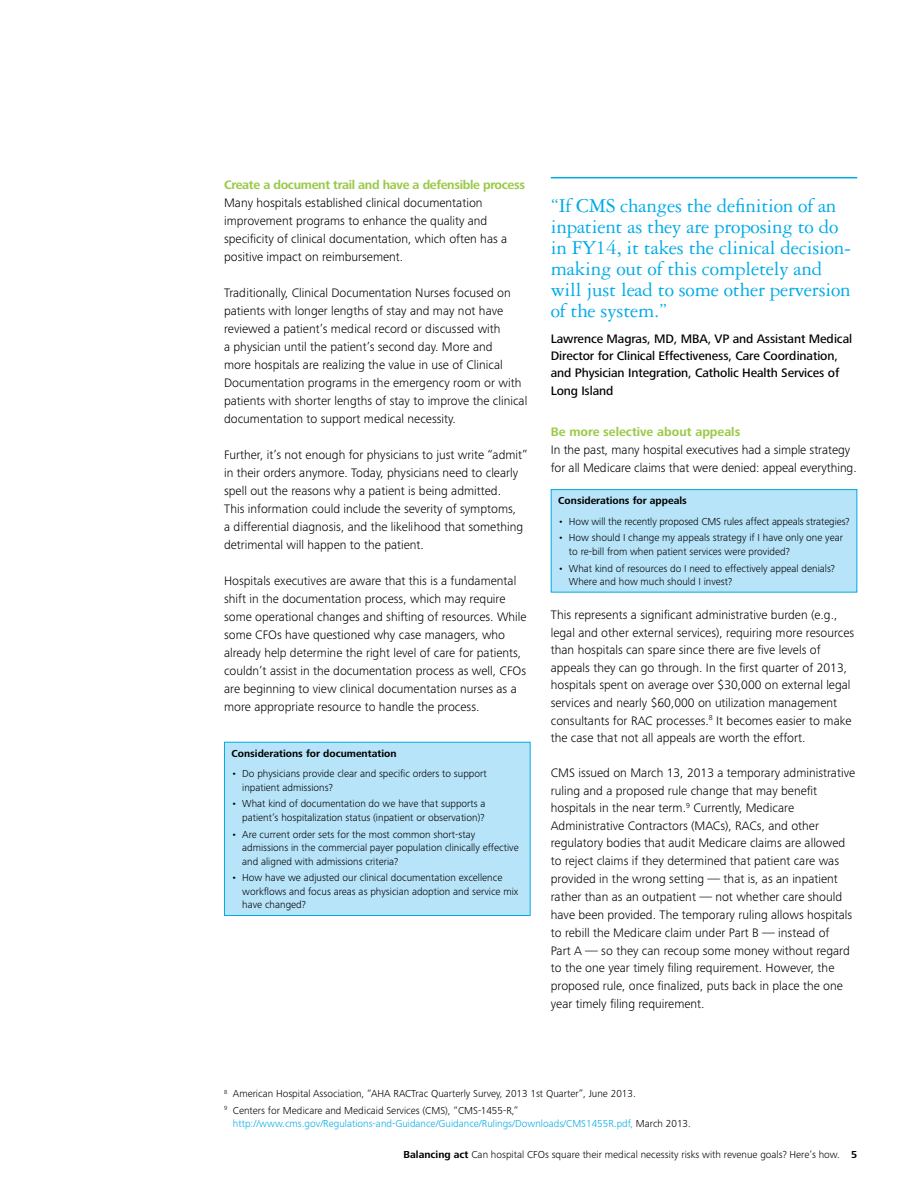
<style>
.page{position:relative;width:918px;height:1188px;background:#fff}
.page>*{position:absolute;margin:0;border:0;box-sizing:border-box;transform-origin:0 0}
.t1{font:21px/21px "Garamond 3 LT Std";letter-spacing:-.01em;color:#00aae7}
.t2{font:300 12.75px/18px "Frutiger Next Pro";color:#000}
.t3{font:500 12.75px/17.2px "Frutiger Next Pro";letter-spacing:-.01em;color:#000}
.t4{font:700 12.75px "Frutiger Next Pro";letter-spacing:-.025em;color:#99ca49}
.t5{font:700 12.75px "Frutiger Next Pro";color:#99ca49}
.t6{font:300 10.5px/13.5px "Frutiger Next Pro";color:#000}
.t7{font:300 10.5px "Frutiger Next Pro";color:#00aae7}
.t8{font:700 10.5px "Frutiger Next Pro";color:#000}
.s1{color:#000}
.s2{font-weight:700}
</style>
<div class="page">
<div style="left:224px;top:742px;width:306px;height:174px;background:#b7e4f8"></div>
<div style="left:224px;top:742px;width:307px;height:174px;border:1px solid #00aae7"></div>
<hr style="left:551px;top:177px;width:306px;height:1px;background:#00aae7">
<div style="left:551px;top:490px;width:306px;height:102px;background:#b7e4f8"></div>
<div style="left:551px;top:489px;width:306px;height:104px;border:1px solid #00aae7"></div>
<p class="t4" style="left:224px;top:177px;width:303px">Create a document trail and have a defensible process</p>
<p class="t2" style="left:224px;top:194px;width:285px">Many hospitals established clinical documentation improvement programs to enhance the quality and specificity of clinical documentation, which often has a positive impact on reimbursement.</p>
<p class="t2" style="left:224px;top:284px;width:305px">Traditionally, Clinical Documentation Nurses focused on patients with longer lengths of stay and may not have reviewed a patient’s medical record or discussed with<br>a physician until the patient’s second day. More and<br>more hospitals are realizing the value in use of Clinical Documentation programs in the emergency room or with patients with shorter lengths of stay to improve the clinical documentation to support medical necessity.</p>
<p class="t2" style="left:224px;top:446px;width:305px">Further, it’s not enough for physicians to just write “admit” in their orders anymore. Today, physicians need to clearly spell out the reasons why a patient is being admitted.<br>This information could include the severity of symptoms,<br>a differential diagnosis, and the likelihood that something detrimental will happen to the patient.</p>
<p class="t2" style="left:224px;top:572px;width:304px">Hospitals executives are aware that this is a fundamental shift in the documentation process, which may require some operational changes and shifting of resources. While some CFOs have questioned why case managers, who already help determine the right level of care for patients, couldn’t assist in the documentation process as well, CFOs are beginning to view clinical documentation nurses as a more appropriate resource to handle the process.</p>
<p class="t8" style="left:232px;top:747px;width:167px">Considerations for documentation</p>
<p class="t6" style="left:242px;top:767px;width:246px;text-indent:-11px">• Do physicians provide clear and specific orders to support inpatient admissions?</p>
<p class="t6" style="left:232px;top:797px;width:255px;text-align:right">• What kind of documentation do we have that supports a patient’s hospitalization status (inpatient or observation)?</p>
<p class="t6" style="left:242px;top:827px;width:278px;text-indent:-11px">• Are current order sets for the most common short-stay admissions in the commercial payer population clinically effective and aligned with admissions criteria?</p>
<p class="t6" style="left:242px;top:871px;width:278px;text-indent:-11px">• How have we adjusted our clinical documentation excellence workflows and focus areas as physician adoption and service mix have changed?</p>
<h1 class="t1" style="left:551px;top:195px;width:302px">“If CMS changes the definition of an inpatient as they are proposing to do in FY14, it takes the clinical decision&shy;making out of this completely and will just lead to some other perversion of the system.”</h1>
<p class="t3" style="left:551px;top:330px;width:303px">Lawrence Magras, MD, MBA, VP and Assistant Medical Director for Clinical Effectiveness, Care Coordination, and Physician Integration, Catholic Health Services of Long Island</p>
<p class="t5" style="left:551px;top:424px;width:191px">Be more selective about appeals</p>
<p class="t2" style="left:551px;top:441px;width:307px">In the past, many hospital executives had a simple strategy for all Medicare claims that were denied: appeal everything.</p>
<p class="t8" style="left:558px;top:495px;width:130px">Considerations for appeals</p>
<p class="t6" style="left:558px;top:514px;width:293px">• How will the recently proposed CMS rules affect appeals strategies?</p>
<p class="t6" style="left:569px;top:531px;width:276px;text-indent:-11px">• How should I change my appeals strategy if I have only one year to re-bill from when patient services were provided?</p>
<p class="t6" style="left:569px;top:561px;width:268px;text-indent:-11px">• What kind of resources do I need to effectively appeal denials?<br>Where and how much should I invest?</p>
<p class="t2" style="left:551px;top:606px;width:305px;line-height:17.5px">This represents a significant administrative burden (e.g., legal and other external services), requiring more resources than hospitals can spare since there are five levels of appeals they can go through. In the first quarter of 2013, hospitals spent on average over $30,000 on external legal services and nearly $60,000 on utilization management consultants for RAC processes.<sup>8</sup> It becomes easier to make the case that not all appeals are worth the effort.</p>
<p class="t2" style="left:551px;top:764px;width:306px">CMS issued on March 13, 2013 a temporary administrative ruling and a proposed rule change that may benefit hospitals in the near term.<sup>9</sup> Currently, Medicare Administrative Contractors (MACs), RACs, and other regulatory bodies that audit Medicare claims are allowed to reject claims if they determined that patient care was provided in the wrong setting — that is, as an inpatient rather than as an outpatient — not whether care should have been provided. The temporary ruling allows hospitals to rebill the Medicare claim under Part B — instead of<br>Part A — so they can recoup some money without regard to the one year timely filing requirement. However, the proposed rule, once finalized, puts back in place the one year timely filing requirement.</p>
<p class="t6" style="left:224px;top:1085px;width:413px;line-height:16.8px"><sup>8</sup> American Hospital Association, “AHA RACTrac Quarterly Survey, 2013 1st Quarter”, June 2013.<br><sup>9</sup> Centers for Medicare and Medicaid Services (CMS), “CMS-1455-R,”</p>
<p class="t7" style="left:233px;top:1118px;width:460px">http://www.cms.gov/Regulations-and-Guidance/Guidance/Rulings/Downloads/CMS1455R.pdf, <span class="s1">March 2013.</span></p>
<p class="t6" style="left:404px;top:1147px;width:455px"><span class="s2">Balancing act</span> Can hospital CFOs square their medical necessity risks with revenue goals? Here’s how. <span class="s2">5</span></p>
</div>
